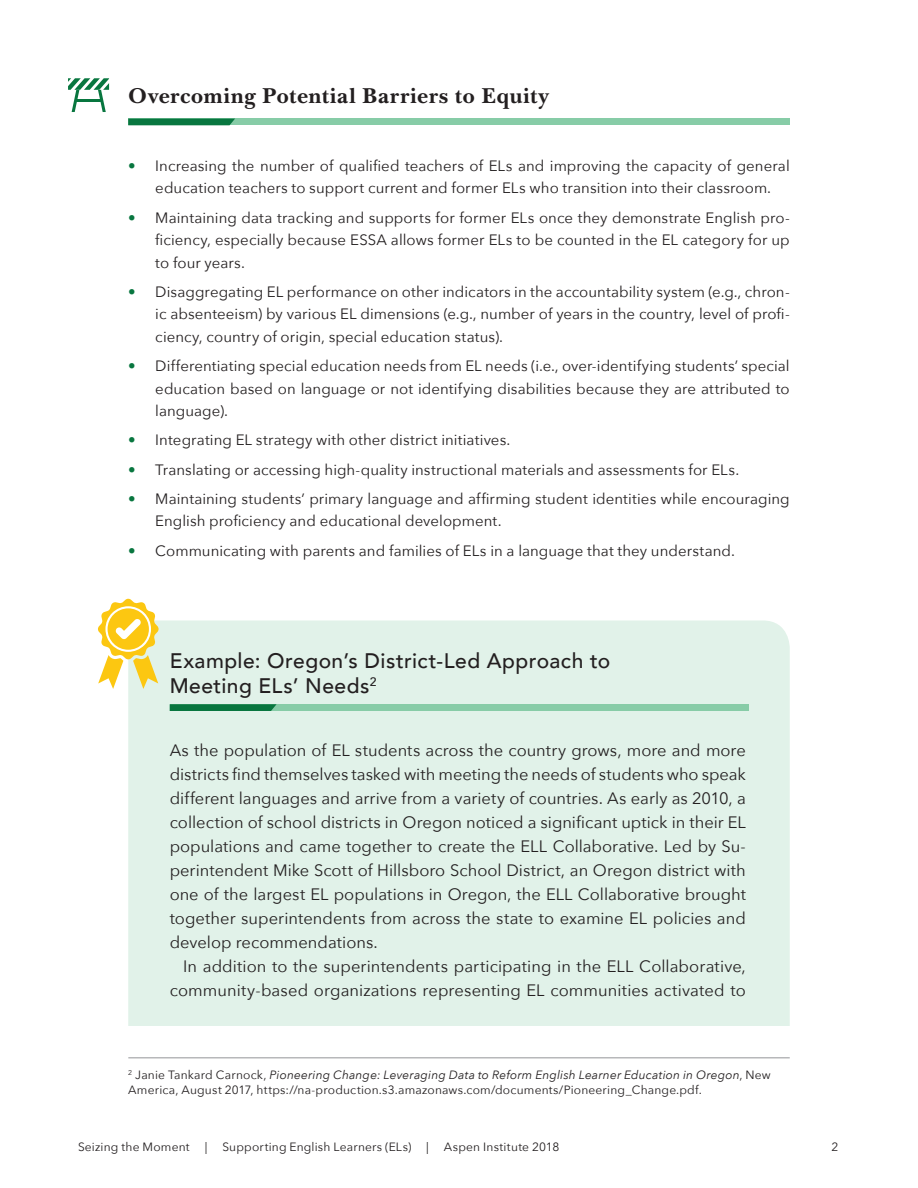
<style>
.page{position:relative;width:918px;height:1188px;background:#fff}
.page>*{position:absolute;margin:0;border:0;box-sizing:border-box;transform-origin:0 0}
.Headline_New{font:700 22.5px "New Baskerville Std";letter-spacing:.03em;color:#231f20}
.Example_Headline{font:500 21px/25.5px "Avenir";letter-spacing:.02em;color:#231f20}
.Example_body_copy{font:16.5px/24px "Avenir Next";letter-spacing:.005em;color:#231f20;text-align:justify}
.t1{font:15px/22.5px "Avenir Next";letter-spacing:.005em;color:#231f20;text-align:justify}
.Endnotes{font:12px/15px "Avenir Next";letter-spacing:.015em;color:#231f20}
.s1{font-weight:500;font-style:italic;color:#08763f}
.s2{font-style:italic}
</style>
<div class="page">
<div style="left:128px;top:119px;width:662px;height:6px;background:#87cca7"></div>
<svg style="left:128px;top:119px;width:107px;height:6px"></svg>
<div style="left:128px;top:620px;width:662px;height:406px;background:#e1f2e9"></div>
<div style="left:170px;top:704px;width:578px;height:7px;background:#87cca7"></div>
<svg style="left:170px;top:704px;width:107px;height:7px"></svg>
<svg style="left:98px;top:598px;width:61px;height:91px"></svg>
<hr style="left:128px;top:1057px;width:662px;height:1px;background:#939598">
<svg style="left:68px;top:78px;width:41px;height:34px"></svg>
<hr style="left:75px;top:99px;width:27px;height:3px;background:#08763f">
<p class="Headline_New" style="left:128px;top:82px;width:422px">Overcoming Potential Barriers to Equity</p>
<p class="t1" style="left:128px;top:154px;width:663px;text-align:center"><span class="s1">•</span> Increasing the number of qualified teachers of ELs and improving the capacity of general education teachers to support current and former ELs who transition into their classroom.</p>
<p class="t1" style="left:155px;top:206px;width:636px;text-indent:-27px"><span class="s1">•</span> Maintaining data tracking and supports for former ELs once they demonstrate English pro&shy;ficiency, especially because ESSA allows former ELs to be counted in the EL category for up to four years.</p>
<p class="t1" style="left:155px;top:280px;width:636px;text-indent:-27px"><span class="s1">•</span> Disaggregating EL performance on other indicators in the accountability system (e.g., chron&shy;ic absenteeism) by various EL dimensions (e.g., number of years in the country, level of profi&shy;ciency, country of origin, special education status).</p>
<p class="t1" style="left:155px;top:354px;width:636px;text-indent:-27px"><span class="s1">•</span> Differentiating special education needs from EL needs (i.e., over-identifying students’ special education based on language or not identifying disabilities because they are attributed to language).</p>
<p class="t1" style="left:128px;top:428px;width:384px"><span class="s1">•</span> Integrating EL strategy with other district initiatives.</p>
<p class="t1" style="left:128px;top:458px;width:612px"><span class="s1">•</span> Translating or accessing high-quality instructional materials and assessments for ELs.</p>
<p class="t1" style="left:155px;top:487px;width:636px;text-indent:-27px"><span class="s1">•</span> Maintaining students’ primary language and affirming student identities while encouraging<br>English proficiency and educational development.</p>
<p class="t1" style="left:128px;top:539px;width:608px"><span class="s1">•</span> Communicating with parents and families of ELs in a language that they understand.</p>
<p class="Example_Headline" style="left:170px;top:646px;width:442px">Example: Oregon’s District-Led Approach to<br>Meeting ELs’ Needs<sup>2</sup></p>
<p class="Example_body_copy" style="left:170px;top:738px;width:578px">As the population of EL students across the country grows, more and more districts find themselves tasked with meeting the needs of students who speak different languages and arrive from a variety of countries. As early as 2010, a collection of school districts in Oregon noticed a significant uptick in their EL populations and came together to create the ELL Collaborative. Led by Su&shy;perintendent Mike Scott of Hillsboro School District, an Oregon district with one of the largest EL populations in Oregon, the ELL Collaborative brought together superintendents from across the state to examine EL policies and develop recommendations.</p>
<p class="Example_body_copy" style="left:170px;top:954px;width:578px;text-align:right">In addition to the superintendents participating in the ELL Collaborative, community-based organizations representing EL communities activated to</p>
<p class="Endnotes" style="left:128px;top:1067px;width:644px"><sup>2</sup> Janie Tankard Carnock, <span class="s2">Pioneering Change: Leveraging Data to Reform English Learner Education in Oregon</span>, New<br>America, August 2017, https://na-production.s3.amazonaws.com/documents/Pioneering_Change.pdf.</p>
<p class="Endnotes" style="left:78px;top:1138px;width:113px">Seizing the Moment</p>
<p class="Endnotes" style="left:205px;top:1138px;width:4px">|</p>
<p class="Endnotes" style="left:222px;top:1138px;width:190px">Supporting English Learners (ELs)</p>
<p class="Endnotes" style="left:426px;top:1138px;width:4px">|</p>
<p class="Endnotes" style="left:444px;top:1138px;width:117px">Aspen Institute 2018</p>
<p class="Endnotes" style="left:832px;top:1138px;width:8px">2</p>
</div>
